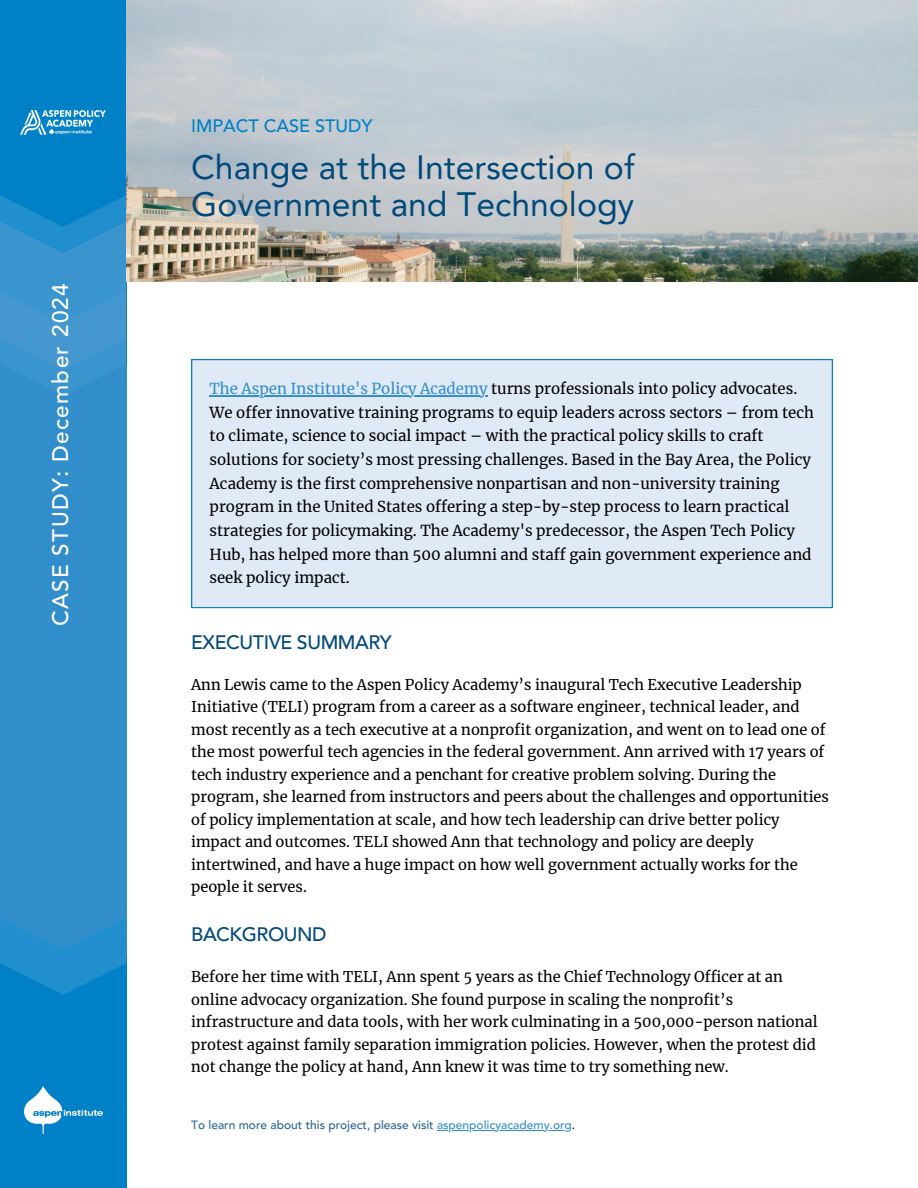
<style>
.page{position:relative;width:918px;height:1188px;background:#fff}
.page>*{position:absolute;margin:0;border:0;box-sizing:border-box;transform-origin:0 0}
.t1{font:33.75px/37.2px "Avenir LT Pro";color:#00497b}
.t2{font:500 22.5px "Avenir LT Pro";letter-spacing:.06em;color:#fff}
.t3{font:500 19.5px "Avenir LT Pro";letter-spacing:-.02em;color:#00497b}
.t4{font:500 18px "Avenir LT Pro";color:#0080c6}
.t5{font:15px/23.7px "Merriweather";color:#000}
.t6{font:14.7px/22.5px "Merriweather";color:#000}
.t7{font:500 12px "Avenir LT Pro";color:#2a6592}
.s1{color:#318ecb}
.s2{font-weight:400;color:#000}
</style>
<div class="page">
<div style="left:0;top:0;width:126px;height:1188px;background:#0080c6"></div>
<div style="left:0;top:364px;width:126px;height:592px;background:#318ecb"></div>
<svg style="left:0;top:195px;width:126px;height:175px"></svg>
<svg style="left:0;top:918px;width:126px;height:77px"></svg>
<img style="left:20px;top:111px;width:86px;height:23px">
<img style="left:126px;top:0;width:792px;height:281px">
<div style="left:191px;top:359px;width:641px;height:249px;background:#e0eaf6"></div>
<hr style="left:210px;top:395px;width:278px;height:1px;background:#318ecb">
<img style="left:24px;top:1086px;width:79px;height:48px">
<hr style="left:437px;top:1130px;width:113px;height:1px;background:#318ecb">
<svg style="left:550px;top:1130px;width:22px;height:1px"></svg>
<p class="t2" style="left:51px;top:626px;width:345px;rotate:-90deg">CASE STUDY: December 2024</p>
<p class="t4" style="left:191px;top:118px;width:183px">IMPACT CASE STUDY</p>
<p class="t1" style="left:191px;top:152px;width:445px">Change at the Intersection of<br>Government and Technology</p>
<p class="t5" style="left:210px;top:377px;width:606px"><span class="s1">The Aspen Institute's Policy Academy</span> turns professionals into policy advocates.<br>We offer innovative training programs to equip leaders across sectors – from tech to climate, science to social impact – with the practical policy skills to craft solutions for society’s most pressing challenges. Based in the Bay Area, the Policy Academy is the first comprehensive nonpartisan and non-university training program in the United States offering a step-by-step process to learn practical strategies for policymaking. The Academy's predecessor, the Aspen Tech Policy Hub, has helped more than 500 alumni and staff gain government experience and seek policy impact.</p>
<h2 class="t3" style="left:191px;top:634px;width:202px">EXECUTIVE SUMMARY</h2>
<p class="t6" style="left:191px;top:673px;width:639px">Ann Lewis came to the Aspen Policy Academy’s inaugural Tech Executive Leadership Initiative (TELI) program from a career as a software engineer, technical leader, and most recently as a tech executive at a nonprofit organization, and went on to lead one of the most powerful tech agencies in the federal government. Ann arrived with 17 years of tech industry experience and a penchant for creative problem solving. During the program, she learned from instructors and peers about the challenges and opportunities of policy implementation at scale, and how tech leadership can drive better policy impact and outcomes. TELI showed Ann that technology and policy are deeply intertwined, and have a huge impact on how well government actually works for the people it serves.</p>
<p class="t3" style="left:191px;top:926px;width:137px">BACKGROUND</p>
<p class="t6" style="left:191px;top:966px;width:628px">Before her time with TELI, Ann spent 5 years as the Chief Technology Officer at an online advocacy organization. She found purpose in scaling the nonprofit’s infrastructure and data tools, with her work culminating in a 500,000-person national protest against family separation immigration policies. However, when the protest did not change the policy at hand, Ann knew it was time to try something new.</p>
<p class="t7" style="left:191px;top:1120px;width:386px">To learn more about this project, please visit <span class="s1">aspenpolicyacademy.org</span><span class="s2">.</span></p>
</div>
